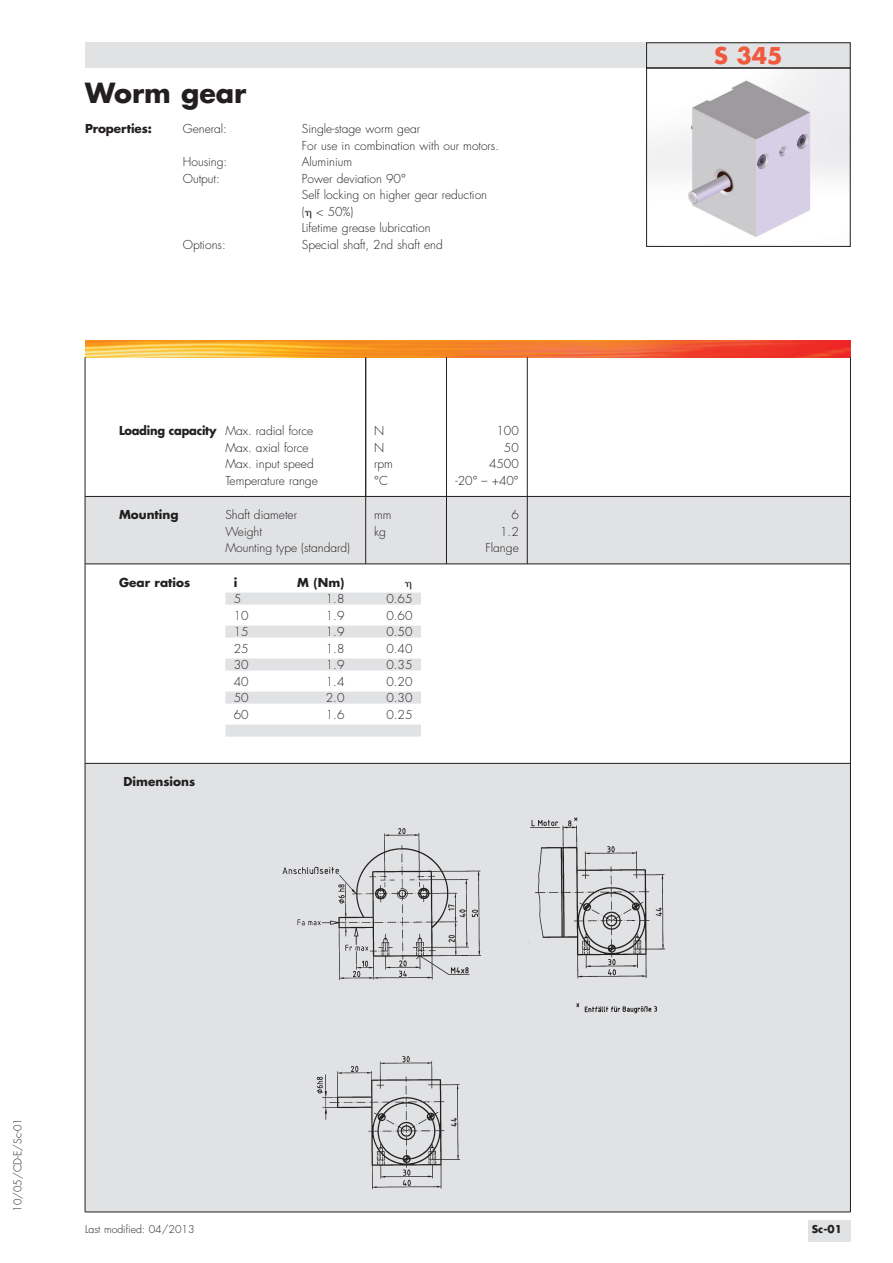
<style>
.page{position:relative;width:893px;height:1263px;background:#fff}
.page>*{position:absolute;margin:0;border:0;box-sizing:border-box;transform-origin:0 0}
.t1{font:700 27px "Futura LT";color:#231f20}
.t2{font:700 22.5px "Futura LT";color:#f0593e}
.t3{font:300 12px/16.5px "Futura LT";color:#231f20}
.t4{font:700 12px "Futura LT";color:#231f20}
.t5{font:700 12px "Futura LT";letter-spacing:-.02em;color:#231f20;scale:.95 1}
.t6{font:12px "Mathematical Pi One";color:#231f20}
.t7{font:300 10.5px "Futura LT";color:#231f20}
.t8{font:700 10.5px "Futura LT";color:#231f20}
.s1{font-family:"Mathematical Pi One";font-weight:400}
.s2{font-weight:300}
</style>
<div class="page">
<div style="left:85px;top:43px;width:765px;height:25px;background:#e1e2e4"></div>
<img style="left:85px;top:340px;width:765px;height:17px">
<div style="left:808px;top:1220px;width:42px;height:22px;background:#e1e2e4"></div>
<div style="left:646px;top:43px;width:204px;height:25px;border:1px solid #231f20"></div>
<img style="left:648px;top:70px;width:200px;height:167px">
<div style="left:646px;top:68px;width:204px;height:179px;border:1px solid #231f20"></div>
<div style="left:85px;top:496px;width:765px;height:59px;background:#e1e2e4"></div>
<div style="left:85px;top:555px;width:765px;height:9px;background:#e1e2e4"></div>
<div style="left:225px;top:592px;width:196px;height:12px;background:#e1e2e4"></div>
<div style="left:225px;top:625px;width:196px;height:12px;background:#e1e2e4"></div>
<div style="left:225px;top:658px;width:196px;height:12px;background:#e1e2e4"></div>
<div style="left:225px;top:691px;width:196px;height:12px;background:#e1e2e4"></div>
<div style="left:225px;top:724px;width:196px;height:12px;background:#e1e2e4"></div>
<div style="left:85px;top:763px;width:765px;height:449px;background:#e1e2e4"></div>
<hr style="left:85px;top:496px;width:765px;height:1px;background:#231f20">
<hr style="left:85px;top:564px;width:765px;height:1px;background:#231f20">
<hr style="left:85px;top:763px;width:765px;height:1px;background:#231f20">
<hr style="left:527px;top:357px;width:1px;height:207px;background:#231f20">
<hr style="left:446px;top:357px;width:1px;height:207px;background:#231f20">
<hr style="left:365px;top:357px;width:1px;height:207px;background:#231f20">
<hr style="left:85px;top:1212px;width:765px;height:1px;background:#231f20">
<hr style="left:850px;top:357px;width:1px;height:855px;background:#231f20">
<hr style="left:85px;top:357px;width:1px;height:855px;background:#231f20">
<img style="left:282px;top:817px;width:383px;height:372px">
<h1 class="t1" style="left:85px;top:81px;width:163px">Worm gear</h1>
<p class="t4" style="left:85px;top:123px;width:68px">Properties:</p>
<p class="t3" style="left:183px;top:122px;width:46px">General:</p>
<p class="t3" style="left:302px;top:122px;width:199px">Single-stage worm gear<br>For use in combination with our motors.</p>
<p class="t3" style="left:183px;top:155px;width:46px">Housing:</p>
<p class="t3" style="left:302px;top:155px;width:52px">Aluminium</p>
<p class="t3" style="left:183px;top:171px;width:39px">Output:</p>
<p class="t3" style="left:302px;top:171px;width:187px">Power deviation 90°<br>Self locking on higher gear reduction (<span class="s1">-</span> &lt; 50%)<br>Lifetime grease lubrication</p>
<p class="t3" style="left:183px;top:237px;width:44px">Options:</p>
<p class="t3" style="left:302px;top:237px;width:142px">Special shaft, 2nd shaft end</p>
<p class="t5" style="left:119px;top:425px;width:206px">Loading capacity <span class="s2">Max. radial force</span></p>
<p class="t3" style="left:374px;top:424px;width:12px">N</p>
<p class="t3" style="left:496px;top:424px;width:24px">100</p>
<p class="t3" style="left:225px;top:440px;width:85px">Max. axial force</p>
<p class="t3" style="left:374px;top:440px;width:12px">N</p>
<p class="t3" style="left:504px;top:440px;width:16px">50</p>
<p class="t3" style="left:225px;top:457px;width:90px">Max. input speed</p>
<p class="t3" style="left:374px;top:457px;width:20px">rpm</p>
<p class="t3" style="left:489px;top:457px;width:31px">4500</p>
<p class="t3" style="left:225px;top:473px;width:94px">Temperature range</p>
<p class="t3" style="left:374px;top:473px;width:15px">°C</p>
<p class="t3" style="left:455px;top:473px;width:65px">-20° – +40°</p>
<p class="t4" style="left:119px;top:509px;width:61px">Mounting</p>
<p class="t3" style="left:225px;top:507px;width:73px">Shaft diameter</p>
<p class="t3" style="left:374px;top:507px;width:19px">mm</p>
<p class="t3" style="left:511px;top:507px;width:9px">6</p>
<p class="t3" style="left:225px;top:524px;width:38px">Weight</p>
<p class="t3" style="left:374px;top:524px;width:13px">kg</p>
<p class="t3" style="left:500px;top:524px;width:20px">1.2</p>
<p class="t3" style="left:225px;top:540px;width:126px">Mounting type (standard)</p>
<p class="t3" style="left:486px;top:540px;width:35px">Flange</p>
<p class="t4" style="left:119px;top:577px;width:73px">Gear ratios</p>
<p class="t4" style="left:234px;top:577px;width:5px">i</p>
<p class="t4" style="left:297px;top:577px;width:49px">M (Nm)</p>
<p class="t6" style="left:405px;top:577px;width:9px">-</p>
<p class="t3" style="left:234px;top:591px;width:9px">5</p>
<p class="t3" style="left:326px;top:591px;width:20px">1.8</p>
<p class="t3" style="left:386px;top:591px;width:28px">0.65</p>
<p class="t3" style="left:234px;top:608px;width:16px">10</p>
<p class="t3" style="left:326px;top:608px;width:20px">1.9</p>
<p class="t3" style="left:386px;top:608px;width:28px">0.60</p>
<p class="t3" style="left:234px;top:624px;width:16px">15</p>
<p class="t3" style="left:326px;top:624px;width:20px">1.9</p>
<p class="t3" style="left:386px;top:624px;width:28px">0.50</p>
<p class="t3" style="left:234px;top:641px;width:16px">25</p>
<p class="t3" style="left:326px;top:641px;width:20px">1.8</p>
<p class="t3" style="left:386px;top:641px;width:28px">0.40</p>
<p class="t3" style="left:234px;top:657px;width:16px">30</p>
<p class="t3" style="left:326px;top:657px;width:20px">1.9</p>
<p class="t3" style="left:386px;top:657px;width:28px">0.35</p>
<p class="t3" style="left:234px;top:674px;width:16px">40</p>
<p class="t3" style="left:326px;top:674px;width:20px">1.4</p>
<p class="t3" style="left:386px;top:674px;width:28px">0.20</p>
<p class="t3" style="left:234px;top:690px;width:16px">50</p>
<p class="t3" style="left:326px;top:690px;width:20px">2.0</p>
<p class="t3" style="left:386px;top:690px;width:28px">0.30</p>
<p class="t3" style="left:234px;top:707px;width:16px">60</p>
<p class="t3" style="left:326px;top:707px;width:20px">1.6</p>
<p class="t3" style="left:386px;top:707px;width:28px">0.25</p>
<p class="t4" style="left:124px;top:776px;width:73px">Dimensions</p>
<p class="t7" style="left:13px;top:1212px;width:95px;rotate:-90deg">10/05/CD-E/Sc-01</p>
<p class="t7" style="left:85px;top:1225px;width:111px">Last modified: 04/2013</p>
<h2 class="t2" style="left:714px;top:45px;width:70px">S 345</h2>
<p class="t8" style="left:812px;top:1225px;width:32px">Sc-01</p>
</div>
